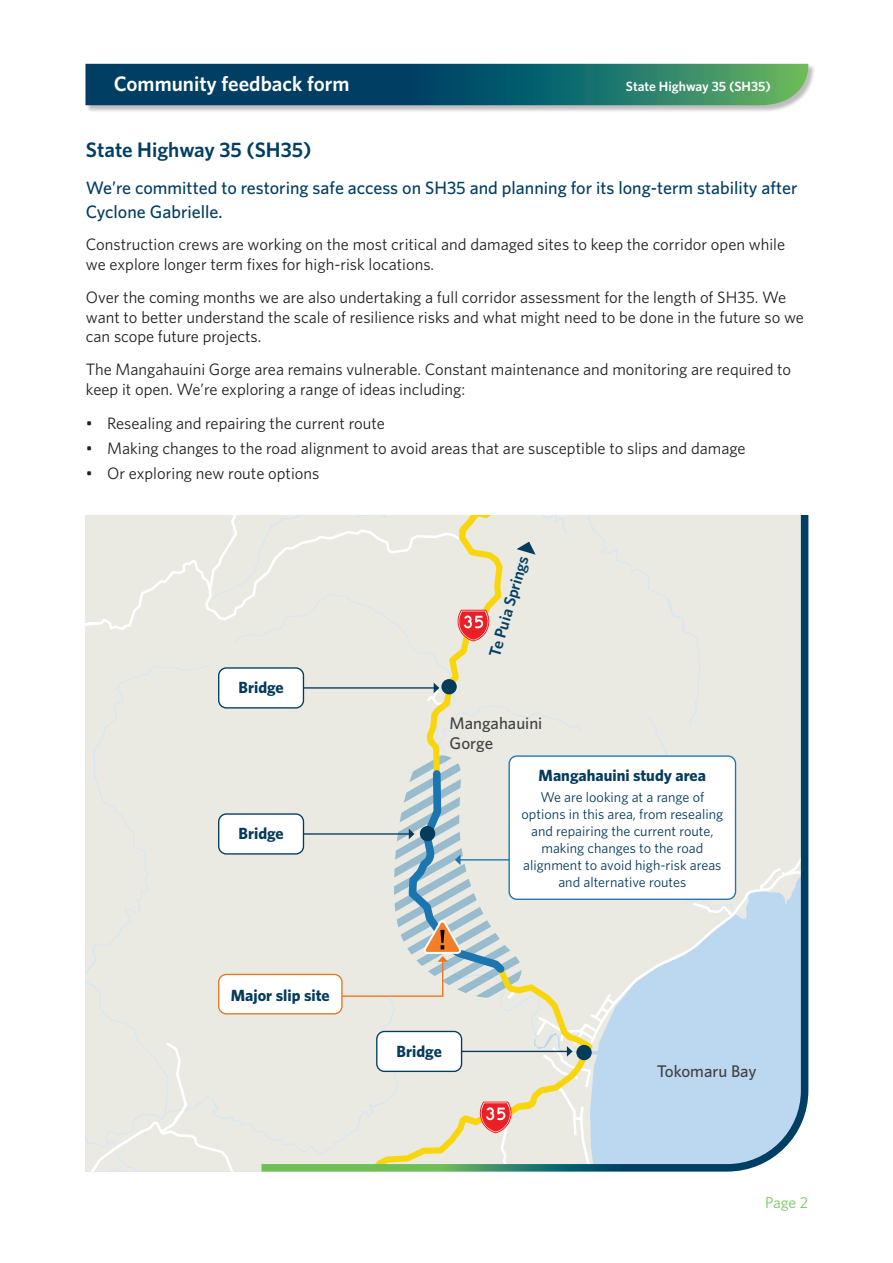
<style>
.page{position:relative;width:893px;height:1263px;background:#fff}
.page>*{position:absolute;margin:0;border:0;box-sizing:border-box;transform-origin:0 0}
.t1{font:600 21px "Whitney";color:#fff}
.t2{font:600 21px "Whitney";color:#003e64}
.t3{font:500 18px/24px "Whitney";color:#003e64}
.t4{font:500 16.95px/20.2px "Whitney";color:#404040}
.t5{font:16.5px/19.8px "Whitney";color:#231f20}
.t6{font:700 16.2px "Whitney";color:#053b5b}
.t7{font:600 16.2px "Whitney";color:#064064}
.t8{font:15.75px "Whitney";color:#7fc563}
.t9{font:14.1px/17px "Whitney";color:#053b5b;text-align:center}
.t10{font:600 13.5px "Whitney";color:#fff}
</style>
<div class="page">
<div style="left:86px;top:64px;width:729px;height:48px;background:#231f20;opacity:.3"></div>
<svg style="left:85px;top:64px;width:723px;height:41px;background:#155e68"></svg>
<div style="left:85px;top:515px;width:169px;height:656px;background:#eaeae2"></div>
<svg style="left:254px;top:515px;width:555px;height:657px;background:#dde2de"></svg>
<p class="t1" style="left:114px;top:69px;width:237px">Community feedback form</p>
<p class="t10" style="left:626px;top:77px;width:147px">State Highway 35 (SH35)</p>
<p class="t2" style="left:86px;top:136px;width:227px">State Highway 35 (SH35)</p>
<p class="t3" style="left:86px;top:175px;width:713px">We’re committed to restoring safe access on SH35 and planning for its long-term stability after<br>Cyclone Gabrielle.</p>
<p class="t5" style="left:86px;top:234px;width:701px">Construction crews are working on the most critical and damaged sites to keep the corridor open while we explore longer term fixes for high-risk locations.</p>
<p class="t5" style="left:86px;top:287px;width:719px">Over the coming months we are also undertaking a full corridor assessment for the length of SH35. We want to better understand the scale of resilience risks and what might need to be done in the future so we can scope future projects.</p>
<p class="t5" style="left:86px;top:359px;width:707px">The Mangahauini Gorge area remains vulnerable. Constant maintenance and monitoring are required to keep it open. We’re exploring a range of ideas including:</p>
<p class="t5" style="left:86px;top:412px;width:300px">• Resealing and repairing the current route</p>
<p class="t5" style="left:86px;top:438px;width:661px">• Making changes to the road alignment to avoid areas that are susceptible to slips and damage</p>
<p class="t5" style="left:86px;top:463px;width:235px">• Or exploring new route options</p>
<p class="t6" style="left:238px;top:677px;width:47px">Bridge</p>
<p class="t6" style="left:238px;top:823px;width:47px">Bridge</p>
<p class="t6" style="left:231px;top:984px;width:100px">Major slip site</p>
<p class="t7" style="left:484px;top:653px;width:106px;rotate:-74deg">Te Puia Springs</p>
<p class="t4" style="left:450px;top:712px;width:94px">Mangahauini<br>Gorge</p>
<p class="t6" style="left:539px;top:765px;width:169px">Mangahauini study area</p>
<p class="t9" style="left:522px;top:788px;width:203px">We are looking at a range of options in this area, from resealing and repairing the current route, making changes to the road alignment to avoid high-risk areas and alternative routes</p>
<p class="t6" style="left:396px;top:1040px;width:47px">Bridge</p>
<p class="t4" style="left:657px;top:1060px;width:101px">Tokomaru Bay</p>
<p class="t8" style="left:765px;top:1192px;width:45px">Page 2</p>
</div>
